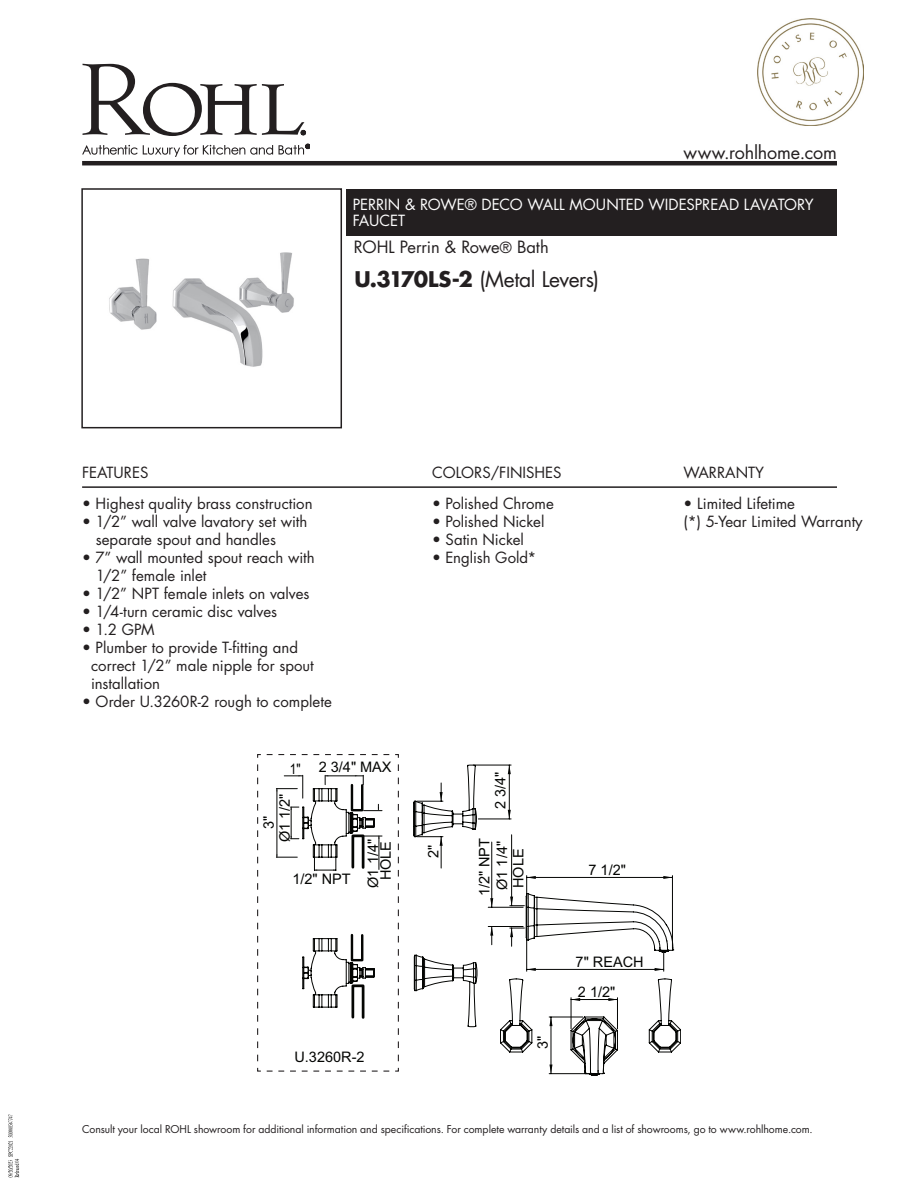
<style>
.page{position:relative;width:918px;height:1188px;background:#fff}
.page>*{position:absolute;margin:0;border:0;box-sizing:border-box;transform-origin:0 0}
.Product_Info_Nest{font:21px "Futura";letter-spacing:-.015em;color:#231f20}
.t1{font:18px "Futura";letter-spacing:-.005em;color:#231f20}
.t2{font:16.5px "Futura";letter-spacing:-.005em;color:#231f20}
.Product_Info_Nest-2{font:15px "Futura";color:#231f20}
.Suggested_Retail_Pri{font:15px "Futura";color:#231f20}
.Product_Title_Bar{font:15px/16.5px "Futura";letter-spacing:-.005em;color:#fff}
.t3{font:14.55px/16.2px "Arial";color:#040503;text-align:center}
.t4{font:14.55px "Arial Narrow";color:#040503}
.t5{font:10.5px "Futura";letter-spacing:-.005em;color:#231f20}
.s1{font-size:15px}
.s2{font-weight:700}
</style>
<div class="page">
<svg style="left:82px;top:64px;width:224px;height:72px"></svg>
<svg style="left:82px;top:145px;width:191px;height:12px"></svg>
<svg style="left:279px;top:144px;width:31px;height:11px"></svg>
<hr style="left:82px;top:161px;width:755px;height:4px;background:#231f20">
<hr style="left:82px;top:486px;width:755px;height:2px;background:#231f20">
<div style="left:346px;top:189px;width:491px;height:46px;background:#231f20"></div>
<img style="left:109px;top:252px;width:185px;height:115px">
<div style="left:81px;top:188px;width:261px;height:240px;border:2px solid #231f20"></div>
<svg style="left:490px;top:898px;width:3px;height:9px"></svg>
<hr style="left:488px;top:907px;width:35px;height:1px;background:#040503">
<hr style="left:488px;top:926px;width:35px;height:1px;background:#040503">
<hr style="left:491px;top:842px;width:1px;height:65px;background:#040503">
<svg style="left:490px;top:927px;width:3px;height:18px"></svg>
<hr style="left:511px;top:835px;width:1px;height:71px;background:#040503">
<svg style="left:508px;top:810px;width:3px;height:9px"></svg>
<svg style="left:508px;top:766px;width:3px;height:8px"></svg>
<hr style="left:478px;top:819px;width:33px;height:1px;background:#040503">
<hr style="left:473px;top:765px;width:38px;height:1px;background:#040503">
<hr style="left:509px;top:765px;width:1px;height:54px;background:#040503">
<svg style="left:413px;top:765px;width:64px;height:262px"></svg>
<svg style="left:500px;top:876px;width:181px;height:199px"></svg>
<svg style="left:257px;top:754px;width:142px;height:318px"></svg>
<img style="left:757px;top:19px;width:107px;height:107px">
<svg style="left:8px;top:1115px;width:11px;height:62px"></svg>
<p class="t1" style="left:683px;top:140px;width:155px">www.rohlhome.com</p>
<p class="Product_Title_Bar" style="left:353px;top:196px;width:462px">PERRIN &amp; ROWE® DECO WALL MOUNTED WIDESPREAD LAVATORY<br>FAUCET</p>
<p class="t2" style="left:354px;top:236px;width:196px">ROHL Perrin &amp; Rowe<span class="s1">®</span> Bath</p>
<p class="Product_Info_Nest" style="left:354px;top:265px;width:246px"><span class="s2">U.3170LS-2</span> (Metal Levers)</p>
<p class="Product_Info_Nest-2" style="left:82px;top:462px;width:68px">FEATURES</p>
<p class="Product_Info_Nest-2" style="left:82px;top:494px;width:232px">• Highest quality brass construction</p>
<p class="Product_Info_Nest-2" style="left:82px;top:512px;width:227px">• 1/2” wall valve lavatory set with</p>
<p class="Product_Info_Nest-2" style="left:96px;top:530px;width:182px">separate spout and handles</p>
<p class="Product_Info_Nest-2" style="left:82px;top:548px;width:234px">• 7” wall mounted spout reach with</p>
<p class="Product_Info_Nest-2" style="left:96px;top:566px;width:112px">1/2” female inlet</p>
<p class="Product_Info_Nest-2" style="left:82px;top:584px;width:229px">• 1/2” NPT female inlets on valves</p>
<p class="Product_Info_Nest-2" style="left:82px;top:602px;width:197px">• 1/4-turn ceramic disc valves</p>
<p class="Product_Info_Nest-2" style="left:82px;top:620px;width:74px">• 1.2 GPM</p>
<p class="Product_Info_Nest-2" style="left:82px;top:638px;width:217px">• Plumber to provide T-fitting and</p>
<p class="Product_Info_Nest-2" style="left:91px;top:656px;width:224px">correct 1/2” male nipple for spout</p>
<p class="Product_Info_Nest-2" style="left:91px;top:674px;width:71px">installation</p>
<p class="Product_Info_Nest-2" style="left:82px;top:692px;width:251px">• Order U.3260R-2 rough to complete</p>
<p class="t4" style="left:290px;top:758px;width:12px">1"</p>
<p class="t3" style="left:319px;top:759px;width:74px">2 3/4" MAX</p>
<p class="t3" style="left:261px;top:842px;width:50px;rotate:-90deg">3"<br>Ø1 1/2"</p>
<p class="t3" style="left:292px;top:871px;width:60px">1/2" NPT</p>
<p class="t3" style="left:367px;top:888px;width:50px;line-height:12.6px;rotate:-90deg">Ø1 1/4"<br>HOLE</p>
<p class="t3" style="left:294px;top:1049px;width:72px">U.3260R-2</p>
<p class="Product_Info_Nest-2" style="left:432px;top:462px;width:131px">COLORS/FINISHES</p>
<p class="Suggested_Retail_Pri" style="left:432px;top:494px;width:123px">• Polished Chrome</p>
<p class="Suggested_Retail_Pri" style="left:432px;top:512px;width:114px">• Polished Nickel</p>
<p class="Suggested_Retail_Pri" style="left:432px;top:530px;width:94px">• Satin Nickel</p>
<p class="Suggested_Retail_Pri" style="left:432px;top:548px;width:106px">• English Gold*</p>
<p class="t3" style="left:425px;top:858px;width:15px;rotate:-90deg">2"</p>
<p class="t3" style="left:492px;top:809px;width:39px;rotate:-90deg">2 3/4"</p>
<p class="t3" style="left:476px;top:896px;width:60px;rotate:-90deg">1/2" NPT</p>
<p class="t3" style="left:494px;top:890px;width:50px;text-align:left;rotate:-90deg">Ø1 1/4"<br>HOLE</p>
<p class="t3" style="left:535px;top:1049px;width:15px;rotate:-90deg">3"</p>
<p class="t3" style="left:589px;top:862px;width:39px">7 1/2"</p>
<p class="t3" style="left:576px;top:954px;width:70px">7" REACH</p>
<p class="t3" style="left:578px;top:984px;width:39px">2 1/2"</p>
<p class="Product_Info_Nest-2" style="left:684px;top:462px;width:82px">WARRANTY</p>
<p class="Product_Info_Nest-2" style="left:684px;top:494px;width:113px">• Limited Lifetime</p>
<p class="Product_Info_Nest-2" style="left:684px;top:512px;width:181px">(*) 5-Year Limited Warranty</p>
<p class="t5" style="left:82px;top:1121px;width:732px">Consult your local ROHL showroom for additional information and specifications. For complete warranty details and a list of showrooms, go to www.rohlhome.com.</p>
</div>
